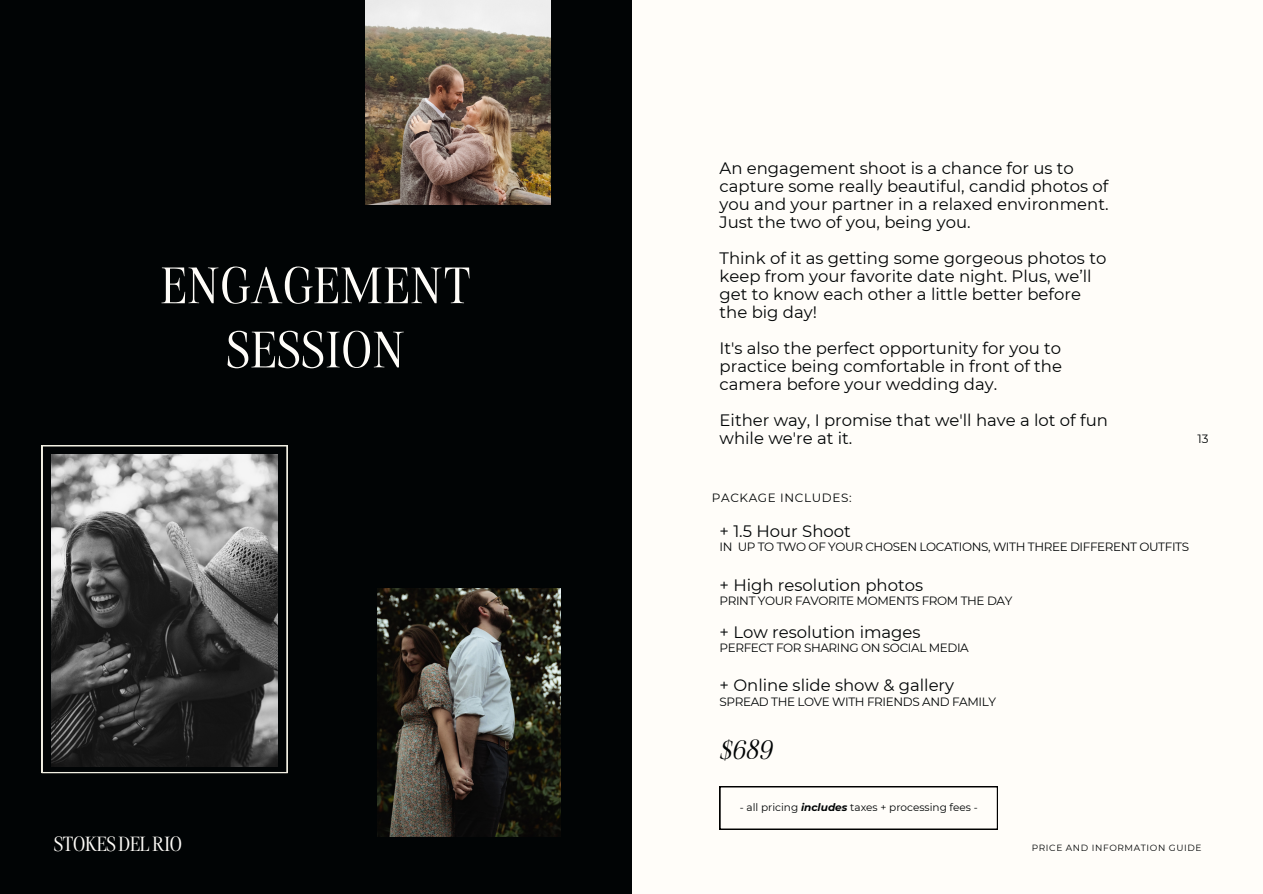
<style>
.page{position:relative;width:1263px;height:894px;background:#fff}
.page>*{position:absolute;margin:0;border:0;box-sizing:border-box;transform-origin:0 0}
.t1{font:54px/64.2px "Very Vogue Display";letter-spacing:.04em;color:#fffdf9;text-align:center}
.t2{font:italic 27px "Very Vogue Display";color:#010405}
.t3{font:21.6px "Very Vogue Display";color:#fffdf9}
.t4{font:16.5px/18px "Montserrat";color:#010405}
.t5{font:12px "Montserrat";letter-spacing:-.03em;color:#010405}
.t6{font:12px "Montserrat";letter-spacing:.05em;color:#010405}
.t7{font:10.5px "Montserrat";color:#010405}
.t8{font:9px "Montserrat";letter-spacing:.065em;color:#010405}
.s1{font-weight:700;font-style:italic}
</style>
<div class="page">
<div style="left:0;top:0;width:1263px;height:893px;background:#fffdf9"></div>
<div style="left:0;top:1px;width:631px;height:892px;background:#010405"></div>
<img style="left:366px;top:0;width:184px;height:204px">
<img style="left:378px;top:588px;width:183px;height:248px">
<svg style="left:42px;top:445px;width:246px;height:328px"></svg>
<img style="left:52px;top:454px;width:226px;height:312px">
<svg style="left:720px;top:786px;width:277px;height:42px"></svg>
<h3 class="t1" style="left:161px;top:251px;width:310px">ENGAGEMENT<br>SESSION</h3>
<p class="t4" style="left:719px;top:159px;width:391px">An engagement shoot is a chance for us to capture some really beautiful, candid photos of you and your partner in a relaxed environment.<br>Just the two of you, being you.</p>
<h4 class="t4" style="left:719px;top:249px;width:388px">Think of it as getting some gorgeous photos to keep from your favorite date night. Plus, we’ll get to know each other a little better before the big day!</h4>
<h4 class="t4" style="left:719px;top:339px;width:344px;text-align:justify">It's also the perfect opportunity for you to practice being comfortable in front of the camera before your wedding day.</h4>
<h4 class="t4" style="left:719px;top:411px;width:390px">Either way, I promise that we'll have a lot of fun while we're at it.</h4>
<h5 class="t5" style="left:1197px;top:431px;width:13px">13</h5>
<h4 class="t6" style="left:712px;top:490px;width:141px">PACKAGE INCLUDES:</h4>
<h5 class="t4" style="left:719px;top:521px;width:133px">+ 1.5 Hour Shoot</h5>
<h4 class="t5" style="left:719px;top:539px;width:471px">IN UP TO TWO OF YOUR CHOSEN LOCATIONS, WITH THREE DIFFERENT OUTFITS</h4>
<h5 class="t4" style="left:719px;top:575px;width:205px">+ High resolution photos</h5>
<h4 class="t5" style="left:719px;top:593px;width:294px">PRINT YOUR FAVORITE MOMENTS FROM THE DAY</h4>
<h5 class="t4" style="left:719px;top:622px;width:203px">+ Low resolution images</h5>
<h4 class="t5" style="left:719px;top:640px;width:251px">PERFECT FOR SHARING ON SOCIAL MEDIA</h4>
<h5 class="t4" style="left:719px;top:676px;width:236px">+ Online slide show &amp; gallery</h5>
<h4 class="t5" style="left:719px;top:694px;width:278px">SPREAD THE LOVE WITH FRIENDS AND FAMILY</h4>
<p class="t2" style="left:719px;top:732px;width:53px">$689</p>
<p class="t7" style="left:740px;top:800px;width:240px">- all pricing <span class="s1">includes</span> taxes + processing fees -</p>
<h6 class="t3" style="left:54px;top:829px;width:129px">STOKES DEL RIO</h6>
<h2 class="t8" style="left:1032px;top:841px;width:171px">PRICE AND INFORMATION GUIDE</h2>
</div>
